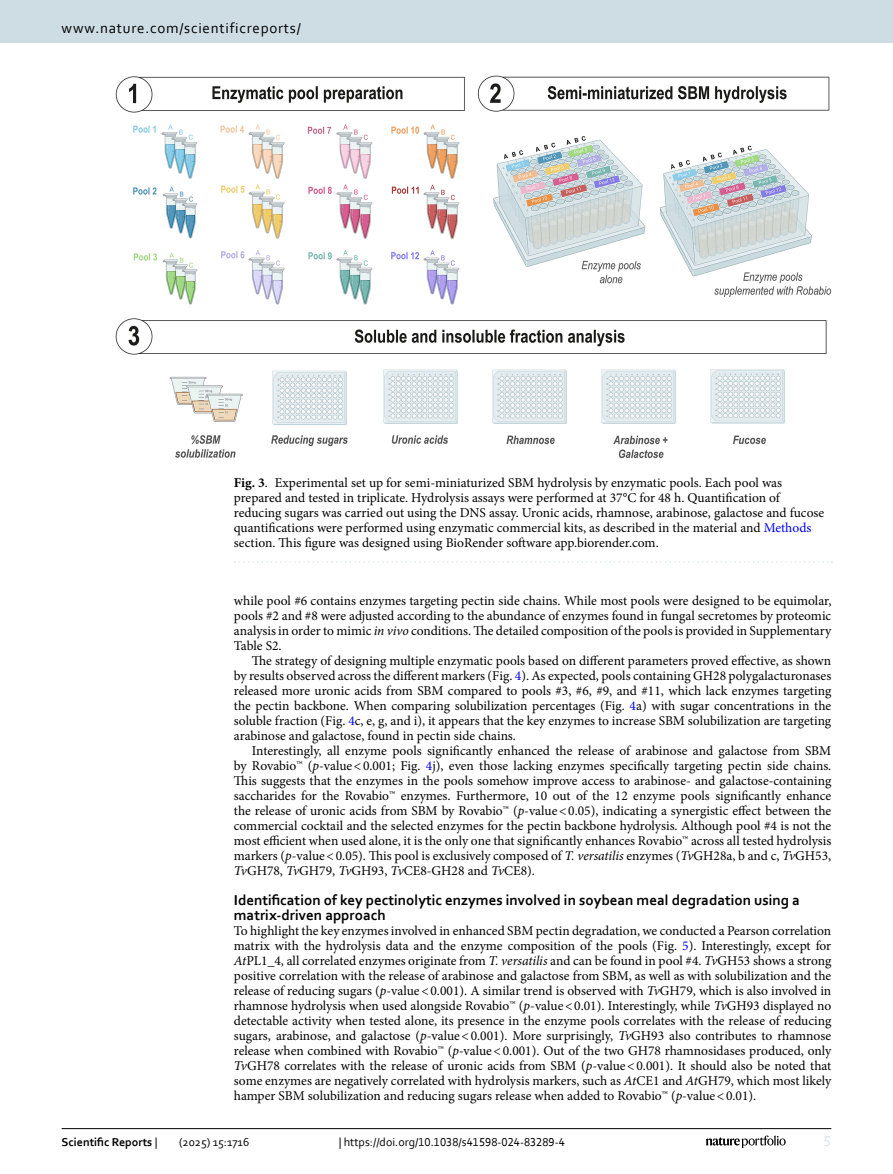
<style>
.page{position:relative;width:893px;height:1174px;background:#fff}
.page>*{position:absolute;margin:0;border:0;box-sizing:border-box;transform-origin:0 0}
.Head_2{font:700 15px/15px "Corbel";color:#000}
.t1{font:15px "Corbel";letter-spacing:.05em;color:#000}
.t2{font:15px "Corbel";color:#d9e4eb}
.Body_Text_Indent{font:13.5px/15px "Minion Pro";color:#000;text-align:justify}
.Body_Text{font:13.5px/15px "Minion Pro";color:#000;text-align:justify}
.Figure_Caption{font:13.5px/15px "Minion Pro";color:#000}
.t3{font:12px "Corbel";color:#000}
.t4{font:700 12px "Corbel";color:#000}
.s1{font-weight:700}
.s2{color:#00f}
.s3{font-style:italic}
.s4{font-weight:400}
</style>
<div class="page">
<img style="left:115px;top:76px;width:716px;height:383px">
<svg style="left:235px;top:561px;width:597px;height:2px"></svg>
<hr style="left:62px;top:1128px;width:769px;height:1px;background:#000">
<svg style="left:706px;top:1135px;width:80px;height:12px"></svg>
<div style="left:0;top:0;width:893px;height:43px;background:#cedde4"></div>
<p class="t1" style="left:62px;top:18px;width:241px">www.nature.com/scientificreports/</p>
<p class="Figure_Caption" style="left:234px;top:475px;width:592px"><span class="s1">Fig. 3</span>. Experimental set up for semi-miniaturized SBM hydrolysis by enzymatic pools. Each pool was prepared and tested in triplicate. Hydrolysis assays were performed at 37°C for 48 h. Quantification of reducing sugars was carried out using the DNS assay. Uronic acids, rhamnose, arabinose, galactose and fucose quantifications were performed using enzymatic commercial kits, as described in the material and <span class="s2">Methods </span>section. This figure was designed using BioRender software app.biorender.com.</p>
<p class="Body_Text_Indent" style="left:234px;top:593px;width:599px">while pool #6 contains enzymes targeting pectin side chains. While most pools were designed to be equimolar, pools #2 and #8 were adjusted according to the abundance of enzymes found in fungal secretomes by proteomic analysis in order to mimic <span class="s3">in vivo</span> conditions. The detailed composition of the pools is provided in Supplementary Table S2.</p>
<p class="Body_Text_Indent" style="left:234px;top:653px;width:599px;text-indent:18px">The strategy of designing multiple enzymatic pools based on different parameters proved effective, as shown by results observed across the different markers (Fig. <span class="s2">4</span>). As expected, pools containing GH28 polygalacturonases released more uronic acids from SBM compared to pools #3, #6, #9, and #11, which lack enzymes targeting the pectin backbone. When comparing solubilization percentages (Fig. <span class="s2">4</span>a) with sugar concentrations in the soluble fraction (Fig. <span class="s2">4</span>c, e, g, and i), it appears that the key enzymes to increase SBM solubilization are targeting arabinose and galactose, found in pectin side chains.</p>
<p class="Body_Text_Indent" style="left:234px;top:743px;width:599px;text-indent:18px">Interestingly, all enzyme pools significantly enhanced the release of arabinose and galactose from SBM by Rovabio™ (<span class="s3">p</span>-value&lt;0.001; Fig. <span class="s2">4</span>j), even those lacking enzymes specifically targeting pectin side chains.<br>This suggests that the enzymes in the pools somehow improve access to arabinose- and galactose-containing saccharides for the Rovabio™ enzymes. Furthermore, 10 out of the 12 enzyme pools significantly enhance the release of uronic acids from SBM by Rovabio™ (<span class="s3">p</span>-value&lt;0.05), indicating a synergistic effect between the commercial cocktail and the selected enzymes for the pectin backbone hydrolysis. Although pool #4 is not the most efficient when used alone, it is the only one that significantly enhances Rovabio™ across all tested hydrolysis markers (<span class="s3">p</span>-value&lt;0.05). This pool is exclusively composed of <span class="s3">T. versatilis</span> enzymes (<span class="s3">Tv</span>GH28a, b and c, <span class="s3">Tv</span>GH53, <span class="s3">Tv</span>GH78, <span class="s3">Tv</span>GH79, <span class="s3">Tv</span>GH93, <span class="s3">Tv</span>CE8-GH28 and <span class="s3">Tv</span>CE8).</p>
<p class="Head_2" style="left:234px;top:892px;width:568px">Identification of key pectinolytic enzymes involved in soybean meal degradation using a matrix-driven approach</p>
<p class="Body_Text" style="left:234px;top:923px;width:599px">To highlight the key enzymes involved in enhanced SBM pectin degradation, we conducted a Pearson correlation matrix with the hydrolysis data and the enzyme composition of the pools (Fig. <span class="s2">5</span>). Interestingly, except for <span class="s3">At</span>PL1_4, all correlated enzymes originate from <span class="s3">T. versatilis</span> and can be found in pool #4. <span class="s3">Tv</span>GH53 shows a strong positive correlation with the release of arabinose and galactose from SBM, as well as with solubilization and the release of reducing sugars (<span class="s3">p</span>-value&lt;0.001). A similar trend is observed with <span class="s3">Tv</span>GH79, which is also involved in rhamnose hydrolysis when used alongside Rovabio™ (<span class="s3">p</span>-value&lt;0.01). Interestingly, while <span class="s3">Tv</span>GH93 displayed no detectable activity when tested alone, its presence in the enzyme pools correlates with the release of reducing sugars, arabinose, and galactose (<span class="s3">p</span>-value&lt;0.001). More surprisingly, <span class="s3">Tv</span>GH93 also contributes to rhamnose release when combined with Rovabio™ (<span class="s3">p-</span>value&lt;0.001). Out of the two GH78 rhamnosidases produced, only <span class="s3">Tv</span>GH78 correlates with the release of uronic acids from SBM (<span class="s3">p</span>-value&lt;0.001). It should also be noted that some enzymes are negatively correlated with hydrolysis markers, such as <span class="s3">At</span>CE1 and <span class="s3">At</span>GH79, which most likely hamper SBM solubilization and reducing sugars release when added to Rovabio™ (<span class="s3">p-</span>value&lt;0.01).</p>
<p class="t4" style="left:62px;top:1134px;width:97px">Scientific Reports <span class="s4">|</span></p>
<p class="t3" style="left:179px;top:1134px;width:72px">(2025) 15:1716</p>
<p class="t3" style="left:339px;top:1134px;width:228px">| https://doi.org/10.1038/s41598-024-83289-4</p>
<p class="t2" style="left:824px;top:1132px;width:9px">5</p>
</div>
